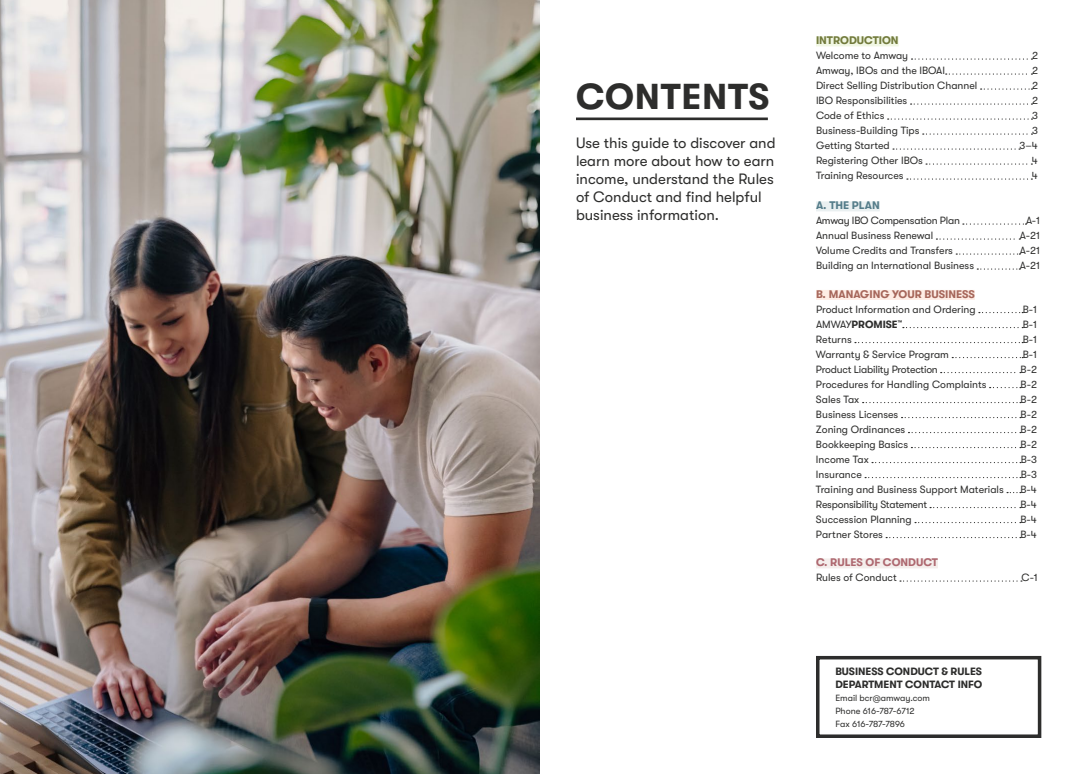
<style>
.page{position:relative;width:1080px;height:774px;background:#fff}
.page>*{position:absolute;margin:0;border:0;box-sizing:border-box;transform-origin:0 0}
.t1{font:700 36px "GT Walsheim";letter-spacing:.02em;color:#2d2d2c}
.t2{font:15px/18px "GT Walsheim";color:#2d2d2c}
.t3{font:700 11px "GT Walsheim";color:#a6665a}
.t4{font:700 11px "GT Walsheim";color:#ae6870}
.t5{font:700 11px "GT Walsheim";color:#727a3c}
.t6{font:700 11px "GT Walsheim";color:#547c89}
.t7{font:700 10.6px/13.2px "GT Walsheim";color:#2d2d2c}
.t8{font:10.5px "GT Walsheim";color:#2d2d2c}
.t9{font:10.5px "GT Walsheim";letter-spacing:-.02em;color:#2d2d2c}
.t10{font:700 10.5px "GT Walsheim";color:#2d2d2c}
.t11{font:9px/13px "GT Walsheim";color:#2d2d2c}
.s1{font-weight:400}
</style>
<div class="page">
<img style="left:0;top:0;width:540px;height:774px">
<hr style="left:576px;top:118px;width:192px;height:2px;background:#2d2d2c">
<div style="left:816px;top:656px;width:225px;height:82px;border:4px solid #2d2d2c"></div>
<div style="left:816px;top:36px;width:83px;height:10px;background:#f1f7e4"></div>
<svg style="left:912px;top:58px;width:120px;height:2px"></svg>
<svg style="left:946px;top:73px;width:86px;height:2px"></svg>
<svg style="left:981px;top:88px;width:51px;height:2px"></svg>
<svg style="left:911px;top:103px;width:121px;height:2px"></svg>
<svg style="left:888px;top:118px;width:144px;height:2px"></svg>
<svg style="left:923px;top:133px;width:109px;height:2px"></svg>
<svg style="left:893px;top:148px;width:127px;height:2px"></svg>
<svg style="left:926px;top:163px;width:106px;height:2px"></svg>
<svg style="left:907px;top:178px;width:125px;height:2px"></svg>
<div style="left:816px;top:201px;width:64px;height:10px;background:#eaf0f1"></div>
<svg style="left:963px;top:223px;width:63px;height:2px"></svg>
<svg style="left:936px;top:238px;width:84px;height:2px"></svg>
<svg style="left:956px;top:253px;width:64px;height:2px"></svg>
<svg style="left:977px;top:268px;width:43px;height:2px"></svg>
<div style="left:816px;top:290px;width:159px;height:10px;background:#feede5"></div>
<svg style="left:979px;top:312px;width:44px;height:1px"></svg>
<svg style="left:903px;top:327px;width:120px;height:1px"></svg>
<svg style="left:855px;top:342px;width:168px;height:1px"></svg>
<svg style="left:952px;top:357px;width:71px;height:1px"></svg>
<svg style="left:941px;top:372px;width:80px;height:1px"></svg>
<svg style="left:990px;top:387px;width:31px;height:1px"></svg>
<svg style="left:863px;top:402px;width:158px;height:1px"></svg>
<svg style="left:902px;top:417px;width:119px;height:1px"></svg>
<svg style="left:908px;top:432px;width:113px;height:1px"></svg>
<svg style="left:911px;top:447px;width:110px;height:1px"></svg>
<svg style="left:872px;top:462px;width:149px;height:1px"></svg>
<svg style="left:865px;top:477px;width:156px;height:1px"></svg>
<svg style="left:930px;top:507px;width:91px;height:1px"></svg>
<svg style="left:915px;top:522px;width:106px;height:1px"></svg>
<svg style="left:886px;top:537px;width:135px;height:1px"></svg>
<div style="left:816px;top:558px;width:122px;height:10px;background:#f4eeec"></div>
<svg style="left:900px;top:580px;width:122px;height:2px"></svg>
<h1 class="t1" style="left:576px;top:76px;width:195px">CONTENTS</h1>
<h2 class="t2" style="left:576px;top:134px;width:201px">Use this guide to discover and learn more about how to earn income, understand the Rules of Conduct and find helpful business information.</h2>
<p class="t5" style="left:816px;top:34px;width:84px">INTRODUCTION</p>
<p class="t8" style="left:816px;top:50px;width:94px">Welcome to Amway</p>
<p class="t8" style="left:1032px;top:50px;width:7px">2</p>
<p class="t8" style="left:816px;top:65px;width:131px">Amway, IBOs and the IBOAI</p>
<p class="t8" style="left:1032px;top:65px;width:7px">2</p>
<p class="t8" style="left:816px;top:80px;width:163px">Direct Selling Distribution Channel</p>
<p class="t8" style="left:1032px;top:80px;width:7px">2</p>
<p class="t8" style="left:816px;top:95px;width:93px">IBO Responsibilities</p>
<p class="t8" style="left:1032px;top:95px;width:7px">2</p>
<p class="t8" style="left:816px;top:110px;width:70px">Code of Ethics</p>
<p class="t8" style="left:1032px;top:110px;width:7px">3</p>
<p class="t8" style="left:816px;top:125px;width:105px">Business-Building Tips</p>
<p class="t8" style="left:1032px;top:125px;width:7px">3</p>
<p class="t8" style="left:816px;top:140px;width:75px">Getting Started</p>
<p class="t8" style="left:1020px;top:140px;width:20px">3–4</p>
<p class="t8" style="left:816px;top:155px;width:108px">Registering Other IBOs</p>
<p class="t8" style="left:1032px;top:155px;width:8px">4</p>
<p class="t8" style="left:816px;top:170px;width:89px">Training Resources</p>
<p class="t8" style="left:1032px;top:170px;width:8px">4</p>
<p class="t6" style="left:816px;top:199px;width:65px">A. THE PLAN</p>
<p class="t9" style="left:816px;top:215px;width:146px">Amway IBO Compensation Plan</p>
<p class="t8" style="left:1026px;top:215px;width:15px">A-1</p>
<p class="t8" style="left:816px;top:230px;width:119px">Annual Business Renewal</p>
<p class="t8" style="left:1020px;top:230px;width:22px">A-21</p>
<p class="t8" style="left:816px;top:245px;width:139px">Volume Credits and Transfers</p>
<p class="t8" style="left:1020px;top:245px;width:22px">A-21</p>
<p class="t8" style="left:816px;top:260px;width:160px">Building an International Business</p>
<p class="t8" style="left:1020px;top:260px;width:22px">A-21</p>
<p class="t3" style="left:816px;top:288px;width:160px">B. MANAGING YOUR BUSINESS</p>
<p class="t8" style="left:816px;top:303px;width:161px">Product Information and Ordering</p>
<p class="t8" style="left:1023px;top:303px;width:16px">B-1</p>
<p class="t10" style="left:816px;top:318px;width:88px"><span class="s1">AMWAY</span>PROMISE<sup>™</sup></p>
<p class="t8" style="left:1023px;top:318px;width:16px">B-1</p>
<p class="t8" style="left:816px;top:333px;width:37px">Returns</p>
<p class="t8" style="left:1023px;top:333px;width:16px">B-1</p>
<p class="t8" style="left:816px;top:348px;width:134px">Warranty &amp; Service Program</p>
<p class="t8" style="left:1023px;top:348px;width:16px">B-1</p>
<p class="t9" style="left:816px;top:363px;width:123px">Product Liability Protection</p>
<p class="t8" style="left:1021px;top:363px;width:18px">B-2</p>
<p class="t8" style="left:816px;top:378px;width:172px">Procedures for Handling Complaints</p>
<p class="t8" style="left:1021px;top:378px;width:18px">B-2</p>
<p class="t8" style="left:816px;top:393px;width:45px">Sales Tax</p>
<p class="t8" style="left:1021px;top:393px;width:18px">B-2</p>
<p class="t8" style="left:816px;top:408px;width:84px">Business Licenses</p>
<p class="t8" style="left:1021px;top:408px;width:18px">B-2</p>
<p class="t8" style="left:816px;top:424px;width:91px">Zoning Ordinances</p>
<p class="t8" style="left:1021px;top:424px;width:18px">B-2</p>
<p class="t8" style="left:816px;top:439px;width:94px">Bookkeeping Basics</p>
<p class="t8" style="left:1021px;top:439px;width:18px">B-2</p>
<p class="t8" style="left:816px;top:454px;width:54px">Income Tax</p>
<p class="t8" style="left:1021px;top:454px;width:18px">B-3</p>
<p class="t8" style="left:816px;top:469px;width:47px">Insurance</p>
<p class="t8" style="left:1021px;top:469px;width:18px">B-3</p>
<p class="t8" style="left:816px;top:484px;width:189px">Training and Business Support Materials</p>
<p class="t8" style="left:1021px;top:484px;width:18px">B-4</p>
<p class="t9" style="left:816px;top:499px;width:113px">Responsibility Statement</p>
<p class="t8" style="left:1021px;top:499px;width:18px">B-4</p>
<p class="t8" style="left:816px;top:514px;width:97px">Succession Planning</p>
<p class="t8" style="left:1021px;top:514px;width:18px">B-4</p>
<p class="t8" style="left:816px;top:529px;width:68px">Partner Stores</p>
<p class="t8" style="left:1021px;top:529px;width:18px">B-4</p>
<p class="t4" style="left:816px;top:556px;width:123px">C. RULES OF CONDUCT</p>
<p class="t8" style="left:816px;top:572px;width:82px">Rules of Conduct</p>
<p class="t8" style="left:1022px;top:572px;width:18px">C-1</p>
<p class="t7" style="left:835px;top:665px;width:149px">BUSINESS CONDUCT &amp; RULES<br>DEPARTMENT CONTACT INFO</p>
<p class="t11" style="left:835px;top:692px;width:96px">Email bcr@amway.com<br>Phone 616-787-6712<br>Fax 616-787-7896</p>
</div>
